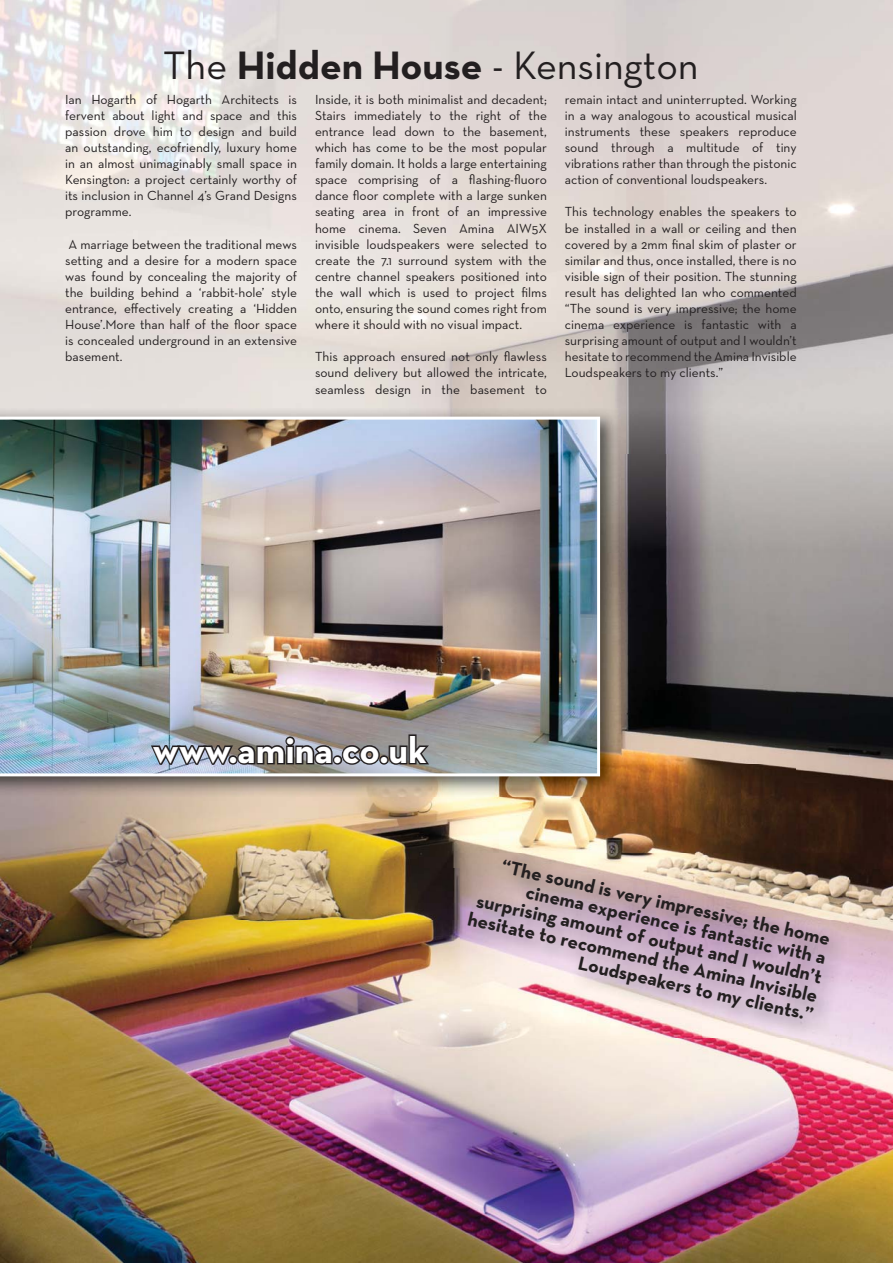
<style>
.page{position:relative;width:893px;height:1263px;background:#fff}
.page>*{position:absolute;margin:0;border:0;box-sizing:border-box;transform-origin:0 0}
.t1{font:40.35px "Neutra Text";color:#231f20}
.t2{font:700 37.35px "Neutra Text";color:#fff}
.t3{font:700 19.5px/19.4px "Neutra Text";color:#231f20;text-align:right}
.t4{font:13.35px/16px "Neutra Text";color:#231f20;text-align:justify}
.s1{font-weight:700}
</style>
<div class="page">
<img style="left:1px;top:920px;width:891px;height:343px">
<img style="left:1px;top:0;width:848px;height:299px">
<img style="left:849px;top:0;width:43px;height:920px">
<img style="left:419px;top:299px;width:430px;height:155px">
<img style="left:620px;top:454px;width:175px;height:311px">
<img style="left:795px;top:454px;width:54px;height:466px">
<img style="left:1px;top:797px;width:418px;height:123px">
<img style="left:419px;top:765px;width:323px;height:103px">
<img style="left:742px;top:765px;width:54px;height:88px">
<img style="left:419px;top:868px;width:42px;height:52px">
<img style="left:461px;top:853px;width:387px;height:185px">
<img style="left:1px;top:408px;width:619px;height:389px">
<img style="left:1px;top:417px;width:599px;height:359px">
<svg style="left:149px;top:735px;width:185px;height:32px;background:#6f7075"></svg>
<div style="left:333px;top:755px;width:9px;height:10px;border:3px solid #231f20;border-radius:50%"></div>
<svg style="left:340px;top:744px;width:23px;height:22px"></svg>
<div style="left:359px;top:745px;width:21px;height:20px;border:3px solid #231f20;border-radius:50%"></div>
<div style="left:364px;top:749px;width:11px;height:11px;border:3px solid #231f20;border-radius:50%"></div>
<div style="left:379px;top:755px;width:10px;height:10px;border:3px solid #231f20;border-radius:50%"></div>
<svg style="left:387px;top:733px;width:45px;height:33px"></svg>
<h1 class="t1" style="left:163px;top:50px;width:537px">The <span class="s1">Hidden House</span> - Kensington</h1>
<p class="t4" style="left:65px;top:92px;width:233px">Ian Hogarth of Hogarth Architects is fervent about light and space and this passion drove him to design and build an outstanding, ecofriendly, luxury home in an almost unimaginably small space in Kensington: a project certainly worthy of its inclusion in Channel 4’s Grand Designs programme.</p>
<p class="t4" style="left:65px;top:237px;width:233px">A marriage between the traditional mews setting and a desire for a modern space was found by concealing the majority of the building behind a ‘rabbit-hole’ style entrance, effectively creating a ‘Hidden House’.More than half of the floor space is concealed underground in an extensive basement.</p>
<p class="t4" style="left:315px;top:92px;width:233px">Inside, it is both minimalist and decadent; Stairs immediately to the right of the entrance lead down to the basement, which has come to be the most popular family domain. It holds a large entertaining space comprising of a flashing-fluoro dance floor complete with a large sunken seating area in front of an impressive home cinema. Seven Amina AIW5X invisible loudspeakers were selected to create the 7.1 surround system with the centre channel speakers positioned into the wall which is used to project films onto, ensuring the sound comes right from where it should with no visual impact.</p>
<p class="t4" style="left:315px;top:350px;width:233px">This approach ensured not only flawless sound delivery but allowed the intricate, seamless design in the basement to</p>
<p class="t4" style="left:565px;top:92px;width:233px">remain intact and uninterrupted. Working in a way analogous to acoustical musical instruments these speakers reproduce sound through a multitude of tiny vibrations rather than through the pistonic action of conventional loudspeakers.</p>
<p class="t4" style="left:565px;top:205px;width:233px">This technology enables the speakers to be installed in a wall or ceiling and then covered by a 2mm final skim of plaster or similar and thus, once installed, there is no visible sign of their position. The stunning result has delighted Ian who commented “The sound is very impressive; the home cinema experience is fantastic with a surprising amount of output and I wouldn’t hesitate to recommend the Amina Invisible Loudspeakers to my clients.”</p>
<h2 class="t2" style="left:153px;top:736px;width:275px">www.amina.co.uk</h2>
<h3 class="t3" style="left:484px;top:852px;width:359px;rotate:13deg">“The sound is very impressive; the home cinema experience is fantastic with a surprising amount of output and I wouldn’t hesitate to recommend the Amina Invisible Loudspeakers to my clients.”</h3>
</div>
